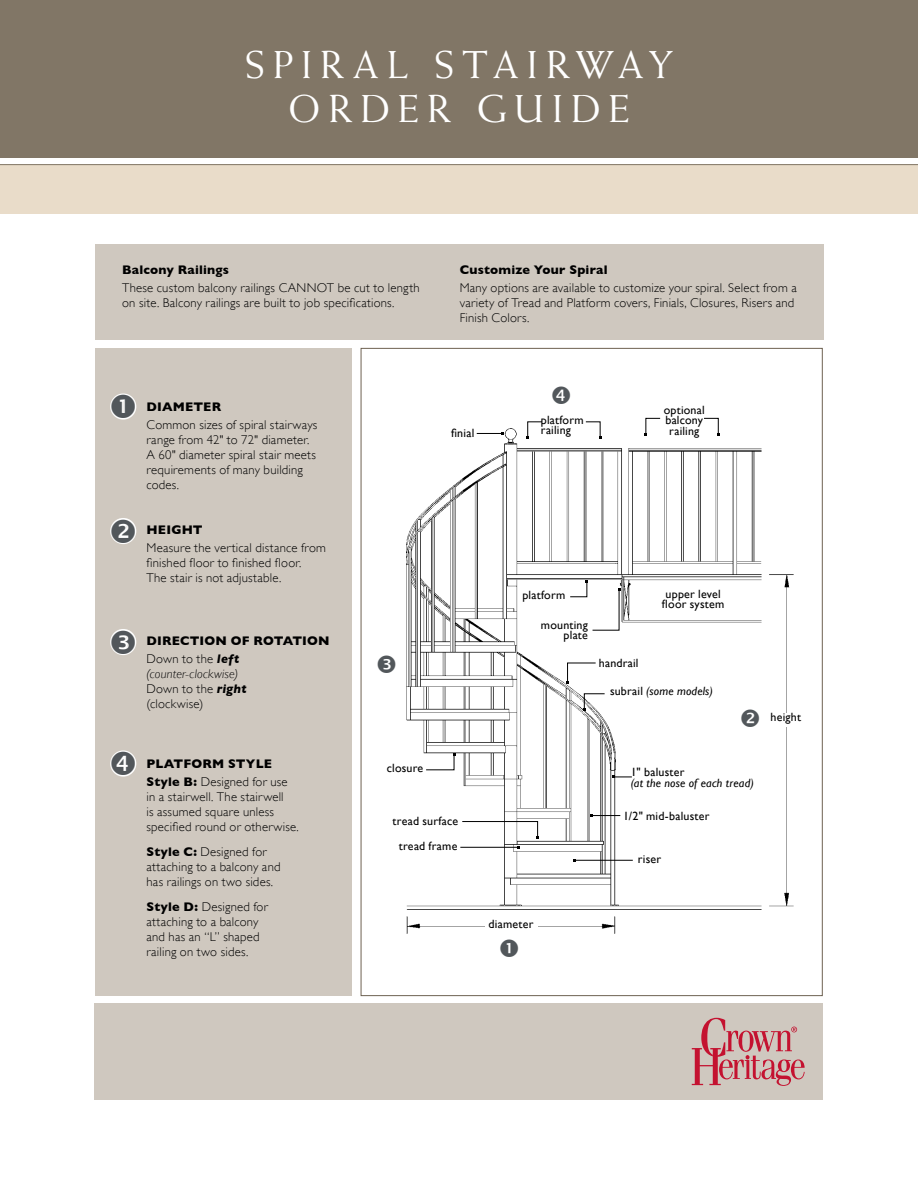
<style>
.page{position:relative;width:918px;height:1188px;background:#fff}
.page>*{position:absolute;margin:0;border:0;box-sizing:border-box;transform-origin:0 0}
.t1{font:39px/43.8px "Weiss";letter-spacing:.2em;color:#fff;text-align:center}
.t2{font:300 12.75px/15px "Gill Sans";letter-spacing:.02em;color:#000}
.t3{font:700 12.75px/18.3px "Gill Sans";letter-spacing:.015em;color:#000}
.t4{font:12px/10.5px "Gill Sans";letter-spacing:.015em;color:#000;text-align:center}
.t5{font:italic 12px "Gill Sans";letter-spacing:.015em;color:#000}
.s1{font-weight:700;font-style:italic}
.s2{font-style:italic}
.s3{font-style:normal}
.s4{font-weight:300}
.s5{font-weight:700}
</style>
<div class="page">
<div style="left:0;top:165px;width:918px;height:49px;background:#e9dcc9"></div>
<hr style="left:0;top:164px;width:918px;height:1px;background:#817666">
<div style="left:0;top:0;width:918px;height:158px;background:#817666"></div>
<div style="left:94px;top:1004px;width:730px;height:96px;background:#cfc8bf"></div>
<div style="left:95px;top:348px;width:257px;height:648px;background:#cfc8bf"></div>
<div style="left:361px;top:348px;width:462px;height:648px;background:#fff;border:1px solid #6e6252"></div>
<img style="left:406px;top:422px;width:417px;height:516px">
<svg style="left:477px;top:432px;width:27px;height:3px"></svg>
<div style="left:485px;top:920px;width:52px;height:14px;background:#fff"></div>
<div style="left:771px;top:713px;width:32px;height:14px;background:#fff"></div>
<hr style="left:460px;top:847px;width:59px;height:1px;background:#000">
<svg style="left:462px;top:821px;width:77px;height:18px"></svg>
<svg style="left:585px;top:421px;width:17px;height:18px"></svg>
<hr style="left:575px;top:860px;width:58px;height:1px;background:#000">
<svg style="left:590px;top:814px;width:30px;height:3px"></svg>
<svg style="left:612px;top:775px;width:20px;height:3px"></svg>
<svg style="left:583px;top:693px;width:22px;height:18px"></svg>
<svg style="left:566px;top:662px;width:30px;height:22px"></svg>
<svg style="left:569px;top:580px;width:52px;height:51px"></svg>
<svg style="left:526px;top:421px;width:17px;height:18px"></svg>
<svg style="left:703px;top:418px;width:17px;height:18px"></svg>
<svg style="left:644px;top:418px;width:17px;height:18px"></svg>
<svg style="left:425px;top:753px;width:31px;height:18px"></svg>
<svg style="left:692px;top:1018px;width:113px;height:68px"></svg>
<div style="left:95px;top:244px;width:729px;height:96px;background:#cfc8bf"></div>
<svg style="left:110px;top:393px;width:27px;height:27px"></svg>
<svg style="left:110px;top:518px;width:27px;height:26px"></svg>
<svg style="left:110px;top:629px;width:27px;height:26px"></svg>
<svg style="left:110px;top:750px;width:27px;height:27px"></svg>
<svg style="left:741px;top:709px;width:18px;height:18px"></svg>
<h1 class="t1" style="left:245px;top:42px;width:430px">SPIRAL STAIRWAY<br>ORDER GUIDE</h1>
<p class="t3" style="left:122px;top:260px;width:108px">Balcony Railings</p>
<p class="t2" style="left:122px;top:280px;width:299px">These custom balcony railings CANNOT be cut to length on site. Balcony railings are built to job specifications.</p>
<p class="t3" style="left:147px;top:398px;width:27px">Diameter</p>
<p class="t2" style="left:147px;top:418px;width:172px">Common sizes of spiral stairways range from 42" to 72" diameter.<br>A 60" diameter spiral stair meets requirements of many building codes.</p>
<p class="t3" style="left:147px;top:521px;width:46px">Height</p>
<p class="t2" style="left:147px;top:541px;width:181px">Measure the vertical distance from finished floor to finished floor.<br>The stair is not adjustable.</p>
<p class="t3" style="left:147px;top:632px;width:26px">Direct</p>
<p class="t3" style="left:199px;top:632px;width:85px">ion of Rotat</p>
<p class="t3" style="left:302px;top:632px;width:29px">ion</p>
<p class="t2" style="left:146px;top:652px;width:102px">Down to the <span class="s1">left </span><span class="s2">(counter-clockwise)<br></span>Down to the <span class="s1">right </span>(clockwise)</p>
<p class="t3" style="left:460px;top:260px;width:149px">Customize Your Spiral</p>
<p class="t2" style="left:460px;top:280px;width:339px">Many options are available to customize your spiral. Select from a variety of Tread and Platform covers, Finials, Closures, Risers and<br>Finish Colors.</p>
<p class="t4" style="left:451px;top:428px;width:25px">finial</p>
<p class="t4" style="left:541px;top:414px;width:44px;text-align:left">platform railing</p>
<p class="t4" style="left:664px;top:404px;width:43px">optional balcony railing</p>
<p class="t4" style="left:522px;top:589px;width:44px">platform</p>
<p class="t4" style="left:541px;top:620px;width:48px;text-align:right">mounting plate</p>
<p class="t4" style="left:599px;top:657px;width:41px">handrail</p>
<p class="t4" style="left:662px;top:588px;width:64px">upper level floor system</p>
<p class="t5" style="left:610px;top:685px;width:104px"><span class="s3">subrail</span> (some models)</p>
<p class="t4" style="left:771px;top:712px;width:32px">height</p>
<p class="t3" style="left:147px;top:755px;width:143px;text-indent:45px">orm Style<br>Style B: <span class="s4">Designed for use</span></p>
<p class="t2" style="left:147px;top:790px;width:154px">in a stairwell. The stairwell<br>is assumed square unless specified round or otherwise.</p>
<p class="t2" style="left:147px;top:845px;width:136px"><span class="s5">Style C:</span> Designed for attaching to a balcony and has railings on two sides.</p>
<p class="t2" style="left:147px;top:899px;width:123px"><span class="s5">Style D:</span> Designed for attaching to a balcony and has an “L” shaped railing on two sides.</p>
<p class="t3" style="left:147px;top:755px;width:19px">Platf</p>
<p class="t4" style="left:387px;top:762px;width:38px">closure</p>
<p class="t4" style="left:393px;top:816px;width:67px">tread surface</p>
<p class="t4" style="left:399px;top:841px;width:60px">tread frame</p>
<p class="t4" style="left:489px;top:919px;width:46px">diameter</p>
<p class="t4" style="left:631px;top:767px;width:55px">1" baluster</p>
<p class="t5" style="left:631px;top:776px;width:125px">(at the nose of each tread)</p>
<p class="t4" style="left:623px;top:810px;width:88px">1/2" mid-baluster</p>
<p class="t4" style="left:638px;top:853px;width:25px">riser</p>
</div>
